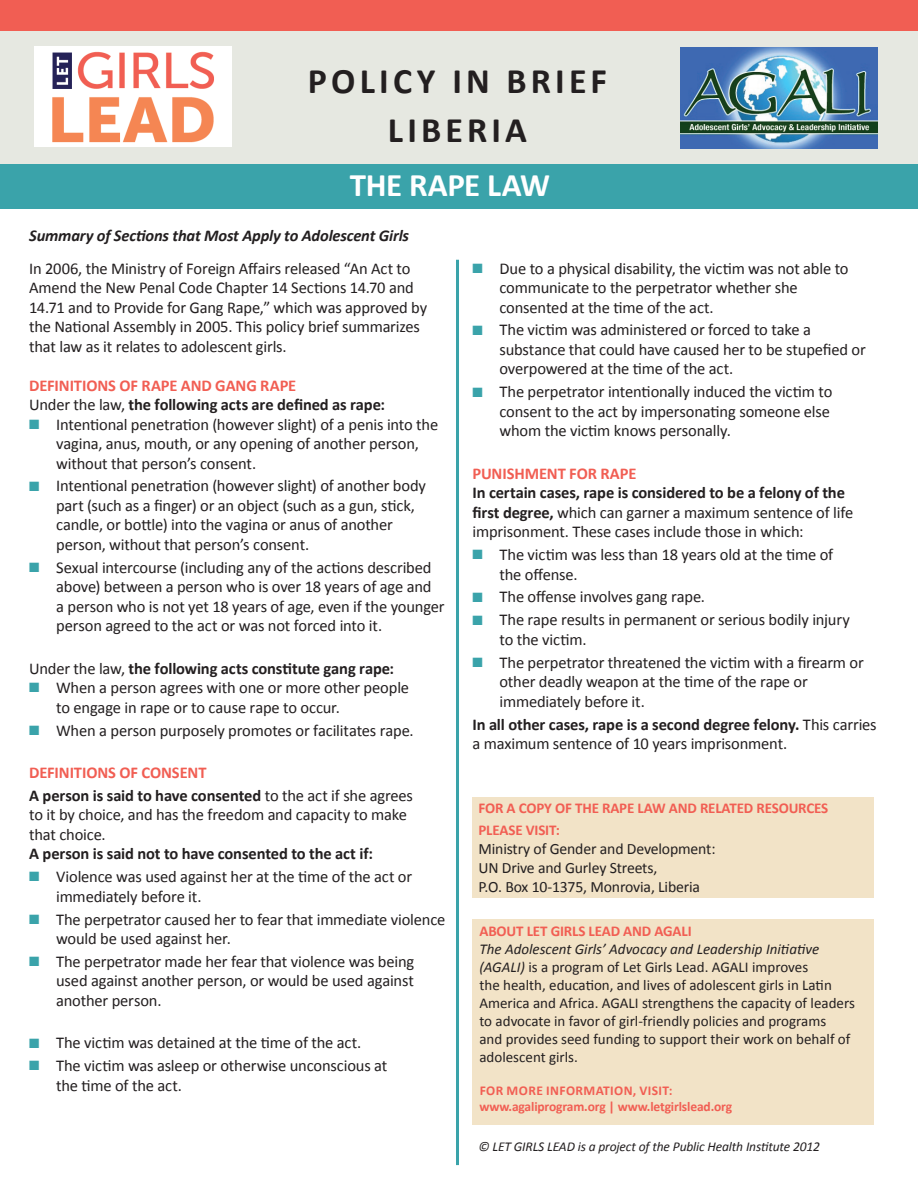
<style>
.page{position:relative;width:918px;height:1188px;background:#fff}
.page>*{position:absolute;margin:0;border:0;box-sizing:border-box;transform-origin:0 0}
.t1{font:700 36px/48.8px "Calibri";letter-spacing:.115em;color:#231f20;text-align:center}
.t2{font:700 33px "Calibri";letter-spacing:-.015em;color:#fff}
.t3{font:16.5px/19.5px "Calibri";letter-spacing:-.01em;color:#231f20}
.t4{font:700 16.5px/19.5px "Calibri";letter-spacing:-.005em;color:#231f20}
.t5{font:italic 700 16.5px "Calibri";letter-spacing:-.01em;color:#231f20}
.t6{font:700 16.5px "Calibri";letter-spacing:-.005em;color:#f15e53}
.t7{font:15.75px/18.9px "Calibri";letter-spacing:-.01em;color:#231f20}
.t8{font:15px/18px "Calibri";color:#231f20}
.t9{font:700 15px/21.6px "Calibri";letter-spacing:-.01em;color:#f15e53}
.t10{font:700 13.5px/16.5px "Calibri";letter-spacing:-.01em;color:#f15e53}
.t11{font:italic 13.5px "Calibri";letter-spacing:-.01em;color:#231f20}
.s1{color:#f15e53}
.s2{font-weight:400}
.s3{color:#3aa3aa}
.s4{font-weight:700}
.s5{font-style:italic}
</style>
<div class="page">
<div style="left:0;top:154px;width:918px;height:55px;background:#3aa3aa"></div>
<div style="left:0;top:0;width:918px;height:31px;background:#f15e53"></div>
<div style="left:0;top:31px;width:918px;height:133px;background:#e6e8e1"></div>
<img style="left:35px;top:46px;width:197px;height:101px">
<img style="left:681px;top:48px;width:197px;height:100px">
<hr style="left:456px;top:260px;width:3px;height:905px;background:#3aa3aa">
<div style="left:473px;top:919px;width:401px;height:206px;background:#f2e3c7"></div>
<div style="left:472px;top:797px;width:402px;height:101px;background:#f2e3c7"></div>
<h1 class="t1" style="left:308px;top:55px;width:301px">POLICY IN BRIEF<br>LIBERIA</h1>
<h2 class="t2" style="left:350px;top:164px;width:202px">THE RAPE LAW</h2>
<p class="t5" style="left:29px;top:225px;width:381px">Summary of Sections that Most Apply to Adolescent Girls</p>
<p class="t3" style="left:29px;top:258px;width:400px">In 2006, the Ministry of Foreign Affairs released “An Act to Amend the New Penal Code Chapter 14 Sections 14.70 and 14.71 and to Provide for Gang Rape,” which was approved by the National Assembly in 2005. This policy brief summarizes that law as it relates to adolescent girls.</p>
<p class="t4" style="left:29px;top:375px;width:358px"><span class="s1">DEFINITIONS OF RAPE AND GANG RAPE<br></span><span class="s2">Under the law,</span> the following acts are defined as rape:</p>
<p class="t3" style="left:56px;top:414px;width:384px;text-indent:-27px"><span class="s3">■</span> Intentional penetration (however slight) of a penis into the vagina, anus, mouth, or any opening of another person, without that person’s consent.</p>
<p class="t3" style="left:56px;top:475px;width:371px;text-indent:-27px"><span class="s3">■</span> Intentional penetration (however slight) of another body part (such as a finger) or an object (such as a gun, stick, candle, or bottle) into the vagina or anus of another person, without that person’s consent.</p>
<p class="t3" style="left:56px;top:557px;width:390px;text-indent:-27px"><span class="s3">■</span> Sexual intercourse (including any of the actions described above) between a person who is over 18 years of age and<br>a person who is not yet 18 years of age, even if the younger person agreed to the act or was not forced into it.</p>
<p class="t4" style="left:29px;top:658px;width:367px"><span class="s2">Under the law,</span> the following acts constitute gang rape:</p>
<p class="t3" style="left:56px;top:677px;width:355px;text-indent:-27px"><span class="s3">■</span> When a person agrees with one or more other people to engage in rape or to cause rape to occur.</p>
<p class="t3" style="left:29px;top:720px;width:386px"><span class="s3">■</span> When a person purposely promotes or facilitates rape.</p>
<p class="t4" style="left:29px;top:760px;width:385px;line-height:22.8px"><span class="s1">DEFINITIONS OF CONSENT<br></span>A person is said to have consented <span class="s2">to the act if she agrees</span></p>
<p class="t3" style="left:29px;top:804px;width:379px">to it by choice, and has the freedom and capacity to make that choice.</p>
<p class="t4" style="left:29px;top:843px;width:345px">A person is said not to have consented to the act if:</p>
<p class="t3" style="left:56px;top:866px;width:358px;text-indent:-27px"><span class="s3">■</span> Violence was used against her at the time of the act or immediately before it.</p>
<p class="t3" style="left:56px;top:909px;width:391px;text-indent:-27px"><span class="s3">■</span> The perpetrator caused her to fear that immediate violence would be used against her.</p>
<p class="t3" style="left:56px;top:951px;width:360px;text-align:justify;text-indent:-27px"><span class="s3">■</span> The perpetrator made her fear that violence was being used against another person, or would be used against another person.</p>
<p class="t3" style="left:29px;top:1032px;width:334px"><span class="s3">■</span> The victim was detained at the time of the act.</p>
<p class="t3" style="left:56px;top:1055px;width:333px;text-indent:-27px"><span class="s3">■</span> The victim was asleep or otherwise unconscious at the time of the act.</p>
<p class="t3" style="left:500px;top:258px;width:351px;text-indent:-27px"><span class="s3">■</span> Due to a physical disability, the victim was not able to communicate to the perpetrator whether she consented at the time of the act.</p>
<p class="t3" style="left:500px;top:319px;width:368px;text-indent:-27px"><span class="s3">■</span> The victim was administered or forced to take a substance that could have caused her to be stupefied or overpowered at the time of the act.</p>
<p class="t3" style="left:500px;top:381px;width:334px;text-indent:-27px"><span class="s3">■</span> The perpetrator intentionally induced the victim to consent to the act by impersonating someone else whom the victim knows personally.</p>
<p class="t6" style="left:473px;top:463px;width:165px">PUNISHMENT FOR RAPE</p>
<p class="t3" style="left:473px;top:482px;width:382px"><span class="s4">In certain cases, rape is considered to be a felony of the first degree,</span> which can garner a maximum sentence of life imprisonment. These cases include those in which:</p>
<p class="t3" style="left:500px;top:544px;width:335px;text-indent:-27px"><span class="s3">■</span> The victim was less than 18 years old at the time of the offense.</p>
<p class="t3" style="left:473px;top:586px;width:234px"><span class="s3">■</span> The offense involves gang rape.</p>
<p class="t3" style="left:500px;top:609px;width:352px;text-indent:-27px"><span class="s3">■</span> The rape results in permanent or serious bodily injury to the victim.</p>
<p class="t3" style="left:500px;top:652px;width:366px;text-indent:-27px"><span class="s3">■</span> The perpetrator threatened the victim with a firearm or other deadly weapon at the time of the rape or immediately before it.</p>
<p class="t3" style="left:473px;top:714px;width:406px"><span class="s4">In all other cases, rape is a second degree felony.</span> This carries a maximum sentence of 10 years imprisonment.</p>
<p class="t9" style="left:478px;top:797px;width:351px">FOR A COPY OF THE RAPE LAW AND RELATED RESOURCES<br>PLEASE VISIT:</p>
<p class="t7" style="left:478px;top:838px;width:239px">Ministry of Gender and Development:<br>UN Drive and Gurley Streets,<br>P.O. Box 10-1375, Monrovia, Liberia</p>
<p class="t9" style="left:479px;top:920px;width:214px">ABOUT LET GIRLS LEAD AND AGALI</p>
<p class="t8" style="left:479px;top:939px;width:377px"><span class="s5">The Adolescent Girls’ Advocacy and Leadership Initiative (AGALI)</span> is a program of Let Girls Lead. AGALI improves<br>the health, education, and lives of adolescent girls in Latin America and Africa. AGALI strengthens the capacity of leaders to advocate in favor of girl-friendly policies and programs<br>and provides seed funding to support their work on behalf of adolescent girls.</p>
<p class="t10" style="left:479px;top:1082px;width:254px">FOR MORE INFORMATION, VISIT: www.agaliprogram.org | www.letgirlslead.org</p>
<p class="t11" style="left:478px;top:1138px;width:343px">© LET GIRLS LEAD is a project of the Public Health Institute 2012</p>
</div>
